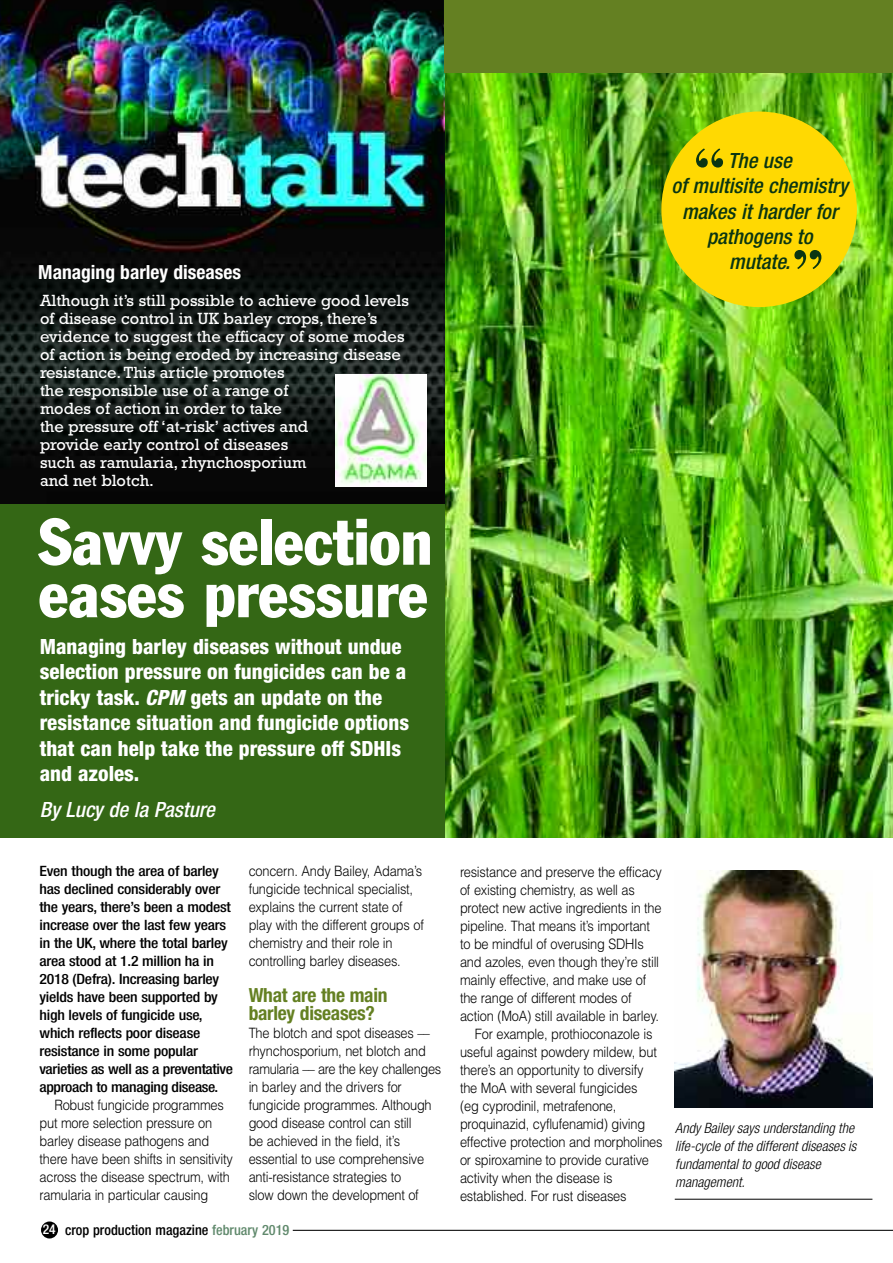
<style>
.page{position:relative;width:893px;height:1263px;background:#fff}
.page>*{position:absolute;margin:0;border:0;box-sizing:border-box;transform-origin:0 0}
.t1{font:condensed 64.5px/52.5px "Franklin Gothic";color:#fff}
.t2{font:700 58.95px "Bodoni BT";color:#0a3512}
.t3{font:800 condensed 21px/25.5px "Helvetica Neue";color:#fff}
.t4{font:italic 500 condensed 21px/25.2px "Helvetica Neue";color:#0a3512;text-align:center}
.t5{font:italic 500 condensed 21px "Helvetica Neue";color:#fff}
.t6{font:700 condensed 19.5px/18px "Helvetica Neue";letter-spacing:-.015em;color:#648022}
.t7{font:700 condensed 19.5px "Helvetica Neue";color:#fff}
.t8{font:16.5px/18px "Rockwell";color:#fff}
.t9{font:300 14.25px/18px "Helvetica";letter-spacing:-.015em;color:#000;scale:.9 1}
.t10{font:500 condensed 14.25px/18px "Helvetica Neue";letter-spacing:-.015em;color:#000;scale:1.1 1}
.t11{font:italic 300 condensed 14.25px/18px "Helvetica Neue";color:#000}
.t12{font:500 condensed 14.25px "Helvetica Neue";letter-spacing:-.015em;color:#000}
.s1{font-style:italic}
.s2{font-size:13.5px;color:#fff}
.s3{color:#60896c}
</style>
<div class="page">
<hr style="left:675px;top:1199px;width:197px;height:1px;background:#000">
<img style="left:674px;top:870px;width:198px;height:237px">
<img style="left:444px;top:72px;width:449px;height:765px">
<div style="left:0;top:498px;width:445px;height:340px;background:#346715"></div>
<img style="left:0;top:0;width:444px;height:503px">
<img style="left:336px;top:374px;width:90px;height:112px">
<div style="left:444px;top:0;width:449px;height:72px;background:#648022"></div>
<div style="left:661px;top:112px;width:196px;height:195px;background:#ffd902;border-radius:50%"></div>
<div style="left:41px;top:1221px;width:17px;height:17px;background:#000;border-radius:50%"></div>
<hr style="left:293px;top:1230px;width:600px;height:1px;background:#000">
<h3 class="t7" style="left:38px;top:265px;width:204px">Managing barley diseases</h3>
<p class="t8" style="left:40px;top:294px;width:370px">Although it’s still possible to achieve good levels of disease control in UK barley crops, there’s evidence to suggest the efficacy of some modes of action is being eroded by increasing disease resistance. This article promotes<br>the responsible use of a range of<br>modes of action in order to take<br>the pressure off ‘at-risk’ actives and<br>provide early control of diseases<br>such as ramularia, rhynchosporium<br>and net blotch.</p>
<h1 class="t1" style="left:39px;top:520px;width:396px">Savvy selection eases pressure</h1>
<h3 class="t3" style="left:40px;top:635px;width:371px">Managing barley diseases without undue selection pressure on fungicides can be a tricky task. <span class="s1">CPM</span> gets an update on the resistance situation and fungicide options that can help take the pressure off SDHIs and azoles.</h3>
<h3 class="t5" style="left:40px;top:802px;width:177px">By Lucy de la Pasture</h3>
<p class="t10" style="left:40px;top:863px;width:178px">Even though the area of barley has declined considerably over the years, there’s been a modest increase over the last few years in the UK, where the total barley area stood at 1.2 million ha in<br>2018 (Defra). Increasing barley yields have been supported by high levels of fungicide use, which reflects poor disease resistance in some popular varieties as well as a preventative approach to managing disease.</p>
<p class="t9" style="left:40px;top:1096px;width:216px;text-indent:15px">Robust fungicide programmes put more selection pressure on barley disease pathogens and there have been shifts in sensitivity across the disease spectrum, with ramularia in particular causing</p>
<p class="t9" style="left:249px;top:862px;width:196px">concern. Andy Bailey, Adama’s fungicide technical specialist, explains the current state of play with the different groups of chemistry and their role in controlling barley diseases.</p>
<h3 class="t6" style="left:249px;top:988px;width:140px">What are the main barley diseases?</h3>
<p class="t9" style="left:249px;top:1024px;width:215px">The blotch and spot diseases –– rhynchosporium, net blotch and ramularia –– are the key challenges in barley and the drivers for fungicide programmes. Although good disease control can still<br>be achieved in the field, it’s essential to use comprehensive anti-resistance strategies to<br>slow down the development of</p>
<p class="t12" style="left:43px;top:1225px;width:248px"><span class="s2">24</span> crop production magazine <span class="s3">february 2019</span></p>
<h2 class="t2" style="left:692px;top:149px;width:35px">“</h2>
<h3 class="t4" style="left:671px;top:150px;width:178px">The use<br>of multisite chemistry makes it harder for pathogens to<br>mutate.</h3>
<h2 class="t2" style="left:791px;top:251px;width:35px">”</h2>
<p class="t9" style="left:460px;top:863px;width:226px">resistance and preserve the efficacy</p>
<p class="t9" style="left:460px;top:881px;width:196px">of existing chemistry, as well as</p>
<p class="t9" style="left:460px;top:899px;width:226px">protect new active ingredients in the</p>
<p class="t9" style="left:460px;top:917px;width:213px">pipeline. That means it’s important</p>
<p class="t9" style="left:460px;top:935px;width:206px">to be mindful of overusing SDHIs</p>
<p class="t9" style="left:460px;top:953px;width:223px">and azoles, even though they’re still</p>
<p class="t9" style="left:460px;top:971px;width:209px">mainly effective, and make use of</p>
<p class="t9" style="left:460px;top:989px;width:192px">the range of different modes of</p>
<p class="t9" style="left:460px;top:1007px;width:223px">action (MoA) still available in barley.</p>
<p class="t9" style="left:475px;top:1025px;width:199px">For example, prothioconazole is</p>
<p class="t9" style="left:460px;top:1043px;width:220px">useful against powdery mildew, but</p>
<p class="t9" style="left:460px;top:1061px;width:205px">there’s an opportunity to diversify</p>
<p class="t9" style="left:460px;top:1079px;width:199px">the MoA with several fungicides</p>
<p class="t9" style="left:460px;top:1097px;width:175px">(eg cyprodinil, metrafenone,</p>
<p class="t9" style="left:460px;top:1115px;width:207px">proquinazid, cyflufenamid) giving</p>
<p class="t9" style="left:460px;top:1133px;width:227px">effective protection and morpholines</p>
<p class="t9" style="left:460px;top:1151px;width:212px">or spiroxamine to provide curative</p>
<p class="t9" style="left:460px;top:1169px;width:171px">activity when the disease is</p>
<p class="t9" style="left:460px;top:1187px;width:187px">established. For rust diseases</p>
<p class="t11" style="left:675px;top:1120px;width:183px">Andy Bailey says understanding the life-cycle of the different diseases is fundamental to good disease management.</p>
</div>
